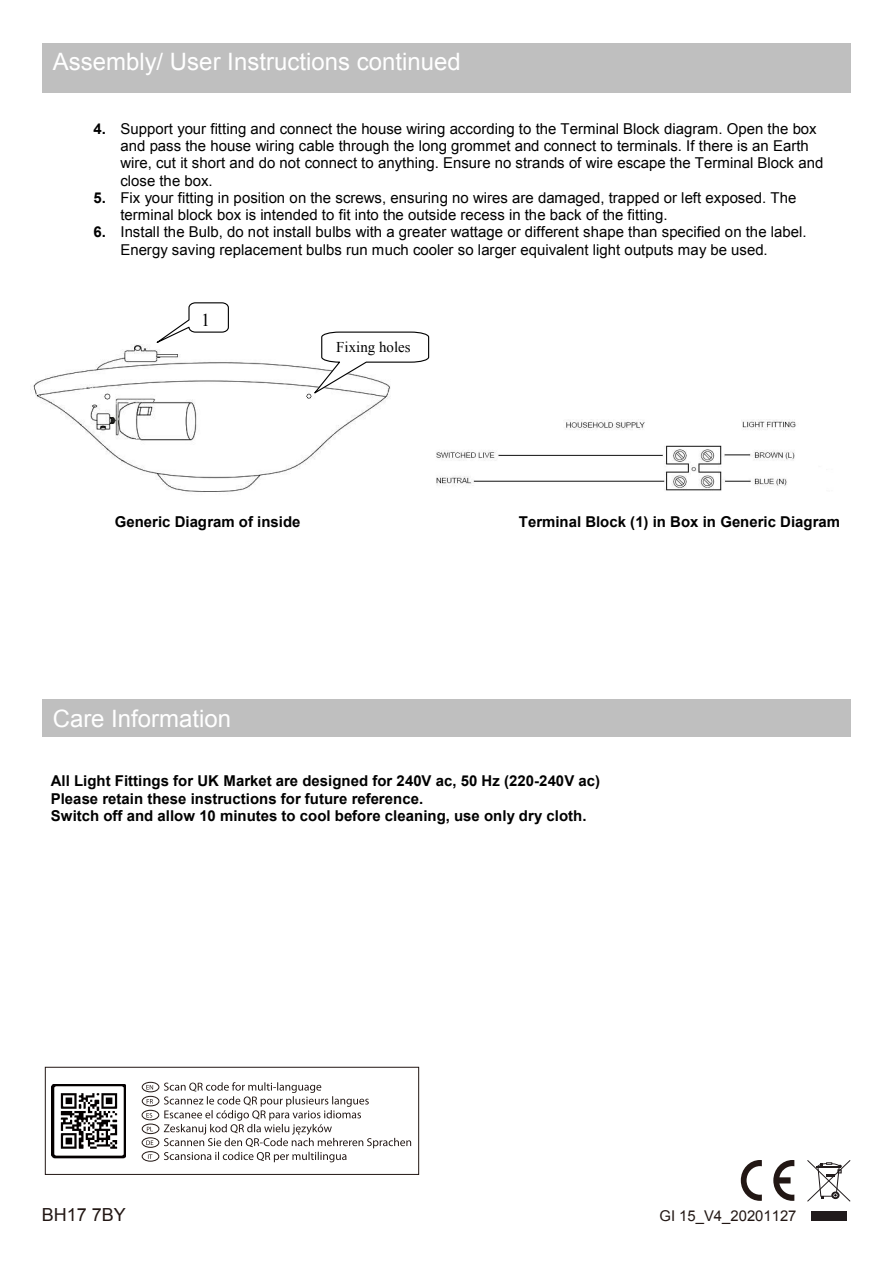
<style>
.page{position:relative;width:893px;height:1264px;background:#fff}
.page>*{position:absolute;margin:0;border:0;box-sizing:border-box;transform-origin:0 0}
.t1{font:24px "Arial";color:#fff}
.t2{font:18px "Arial";color:#221714}
.t3{font:18px "Times New Roman";color:#000}
.t4{font:15px/17.2px "Arial";color:#000}
.t5{font:700 15px/17.2px "Arial";color:#000}
.t6{font:15px "Times New Roman";color:#000}
.t7{font:14.85px "Arial";color:#221714}
.s1{font-weight:700}
</style>
<div class="page">
<img style="left:436px;top:419px;width:360px;height:72px">
<img style="left:33px;top:344px;width:357px;height:148px">
<div style="left:42px;top:43px;width:808px;height:49px;background:#bfbfbf"></div>
<div style="left:42px;top:699px;width:808px;height:37px;background:#bfbfbf"></div>
<svg style="left:146px;top:302px;width:84px;height:47px"></svg>
<svg style="left:310px;top:331px;width:120px;height:66px"></svg>
<svg style="left:741px;top:1160px;width:21px;height:40px"></svg>
<svg style="left:773px;top:1160px;width:21px;height:40px"></svg>
<svg style="left:807px;top:1160px;width:44px;height:41px"></svg>
<div style="left:811px;top:1211px;width:36px;height:9px;background:#211b1c"></div>
<svg style="left:164px;top:1082px;width:247px;height:80px"></svg>
<div style="left:142px;top:1081px;width:17px;height:10px;border:1px solid #221714;border-radius:50%"></div>
<svg style="left:146px;top:1085px;width:7px;height:4px"></svg>
<div style="left:142px;top:1137px;width:17px;height:10px;border:1px solid #221714;border-radius:50%"></div>
<svg style="left:146px;top:1140px;width:7px;height:4px"></svg>
<div style="left:142px;top:1095px;width:17px;height:10px;border:1px solid #221714;border-radius:50%"></div>
<svg style="left:147px;top:1099px;width:6px;height:4px"></svg>
<div style="left:142px;top:1151px;width:17px;height:10px;border:1px solid #221714;border-radius:50%"></div>
<div style="left:142px;top:1109px;width:17px;height:10px;border:1px solid #221714;border-radius:50%"></div>
<svg style="left:146px;top:1113px;width:6px;height:4px"></svg>
<div style="left:142px;top:1123px;width:17px;height:10px;border:1px solid #221714;border-radius:50%"></div>
<svg style="left:147px;top:1126px;width:4px;height:4px"></svg>
<div style="left:45px;top:1066px;width:374px;height:108px;border:1px solid #221714"></div>
<img style="left:52px;top:1084px;width:74px;height:75px">
<h1 class="t1" style="left:53px;top:46px;width:409px">Assembly/ User Instructions continued</h1>
<p class="t4" style="left:120px;top:120px;width:704px;text-indent:-27px"><span class="s1">4.</span> Support your fitting and connect the house wiring according to the Terminal Block diagram. Open the box and pass the house wiring cable through the long grommet and connect to terminals. If there is an Earth wire, cut it short and do not connect to anything. Ensure no strands of wire escape the Terminal Block and close the box.</p>
<p class="t4" style="left:120px;top:189px;width:677px;text-indent:-27px"><span class="s1">5.</span> Fix your fitting in position on the screws, ensuring no wires are damaged, trapped or left exposed. The terminal block box is intended to fit into the outside recess in the back of the fitting.</p>
<p class="t4" style="left:121px;top:223px;width:688px;text-indent:-27px"><span class="s1">6.</span> Install the Bulb, do not install bulbs with a greater wattage or different shape than specified on the label.<br>Energy saving replacement bulbs run much cooler so larger equivalent light outputs may be used.</p>
<p class="t3" style="left:201px;top:307px;width:10px">1</p>
<p class="t6" style="left:336px;top:337px;width:76px">Fixing holes</p>
<p class="t5" style="left:115px;top:513px;width:187px">Generic Diagram of inside</p>
<p class="t5" style="left:519px;top:513px;width:323px">Terminal Block (1) in Box in Generic Diagram</p>
<h1 class="t1" style="left:53px;top:702px;width:180px">Care Information</h1>
<p class="t5" style="left:51px;top:772px;width:551px">All Light Fittings for UK Market are designed for 240V ac, 50 Hz (220-240V ac)<br>Please retain these instructions for future reference.<br>Switch off and allow 10 minutes to cool before cleaning, use only dry cloth.</p>
<p class="t2" style="left:42px;top:1202px;width:86px">BH17 7BY</p>
<p class="t7" style="left:659px;top:1205px;width:139px">GI 15_V4_20201127</p>
</div>
